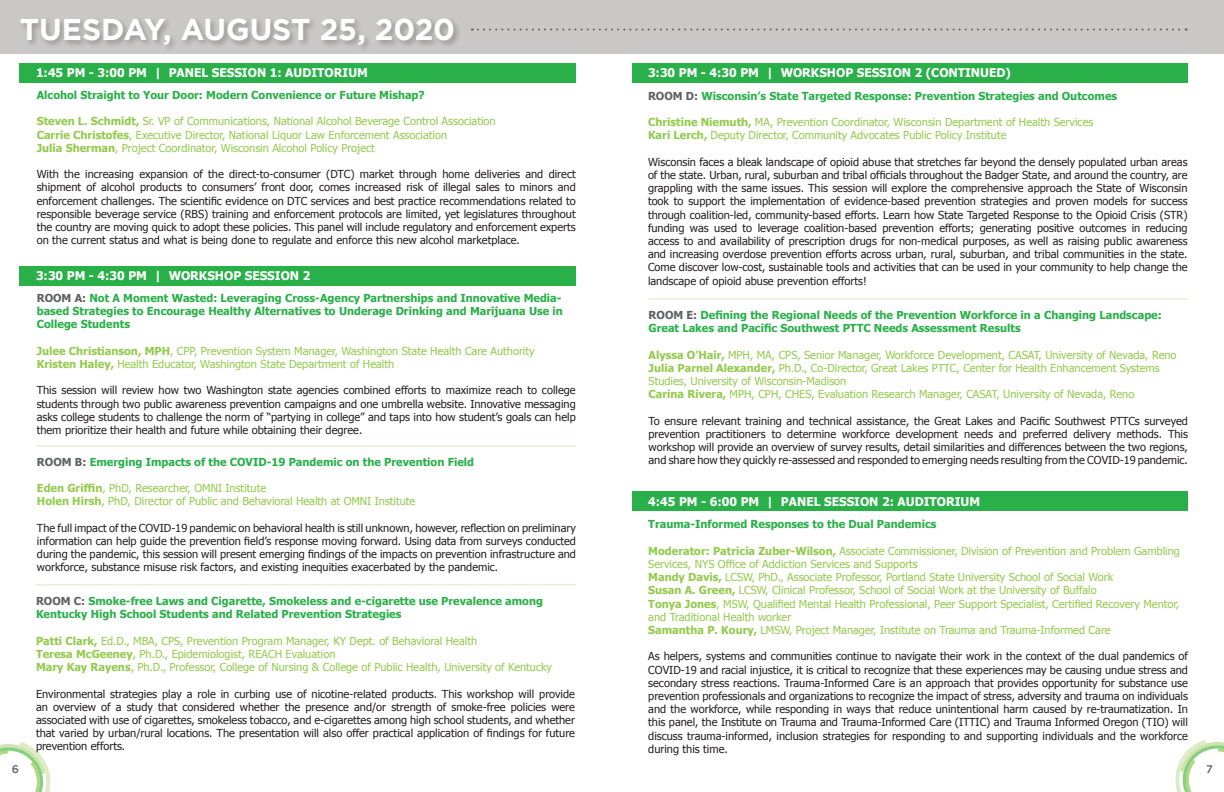
<style>
.page{position:relative;width:1224px;height:792px;background:#fff}
.page>*{position:absolute;margin:0;border:0;box-sizing:border-box;transform-origin:0 0}
.t1{font:700 30px "Gotham";letter-spacing:-.005em;color:#fff}
.t2{font:700 12px "Tahoma";color:#fff}
.t3{font:11px/13.2px "Tahoma";color:#231f20;text-align:justify}
.t4{font:11px/13.2px "Tahoma";color:#94ca4e}
.t5{font:700 11px/13.2px "Tahoma";color:#2ab049}
.t6{font:500 11px "Gotham";color:#606162}
.s1{font-weight:700}
.s2{color:#606162}
</style>
<div class="page">
<svg style="left:0;top:742px;width:51px;height:50px"></svg>
<svg style="left:1175px;top:740px;width:49px;height:52px"></svg>
<div style="left:0;top:0;width:1224px;height:53px;background:#cac7c7"></div>
<div style="left:20px;top:63px;width:556px;height:19px;background:#2ab049"></div>
<div style="left:632px;top:63px;width:556px;height:19px;background:#2ab049"></div>
<div style="left:20px;top:266px;width:556px;height:19px;background:#2ab049"></div>
<div style="left:632px;top:492px;width:556px;height:19px;background:#2ab049"></div>
<div style="left:19px;top:16px;width:443px;height:37px;background:#231f20;opacity:.3"></div>
<hr style="left:36px;top:584px;width:540px;height:1px;background:#daeac3">
<hr style="left:36px;top:445px;width:540px;height:1px;background:#daeac3">
<hr style="left:648px;top:298px;width:540px;height:1px;background:#daeac3">
<svg style="left:472px;top:28px;width:715px;height:2px"></svg>
<p class="t1" style="left:20px;top:12px;width:437px">TUESDAY, AUGUST 25, 2020</p>
<p class="t2" style="left:36px;top:65px;width:333px">1:45 PM - 3:00 PM | PANEL SESSION 1: AUDITORIUM</p>
<p class="t5" style="left:37px;top:88px;width:390px">Alcohol Straight to Your Door: Modern Convenience or Future Mishap?</p>
<p class="t4" style="left:37px;top:114px;width:460px"><span class="s1">Steven L. Schmidt,</span> Sr. VP of Communications, National Alcohol Beverage Control Association</p>
<p class="t4" style="left:37px;top:128px;width:412px"><span class="s1">Carrie Christofes</span>, Executive Director, National Liquor Law Enforcement Association</p>
<p class="t4" style="left:37px;top:141px;width:340px"><span class="s1">Julia Sherman</span>, Project Coordinator, Wisconsin Alcohol Policy Project</p>
<p class="t3" style="left:37px;top:167px;width:541px">With the increasing expansion of the direct-to-consumer (DTC) market through home deliveries and direct shipment of alcohol products to consumers’ front door, comes increased risk of illegal sales to minors and enforcement challenges. The scientific evidence on DTC services and best practice recommendations related to responsible beverage service (RBS) training and enforcement protocols are limited, yet legislatures throughout the country are moving quick to adopt these policies. This panel will include regulatory and enforcement experts on the current status and what is being done to regulate and enforce this new alcohol marketplace.</p>
<p class="t2" style="left:36px;top:267px;width:276px">3:30 PM - 4:30 PM | WORKSHOP SESSION 2</p>
<p class="t5" style="left:37px;top:291px;width:528px;text-align:justify"><span class="s2">ROOM A:</span> Not A Moment Wasted: Leveraging Cross-Agency Partnerships and Innovative Media&shy;based Strategies to Encourage Healthy Alternatives to Underage Drinking and Marijuana Use in College Students</p>
<p class="t4" style="left:37px;top:344px;width:499px"><span class="s1">Julee Christianson, MPH</span>, CPP, Prevention System Manager, Washington State Health Care Authority</p>
<p class="t4" style="left:37px;top:357px;width:359px"><span class="s1">Kristen Haley,</span> Health Educator, Washington State Department of Health</p>
<p class="t3" style="left:37px;top:383px;width:541px">This session will review how two Washington state agencies combined efforts to maximize reach to college students through two public awareness prevention campaigns and one umbrella website. Innovative messaging asks college students to challenge the norm of “partying in college” and taps into how student’s goals can help them prioritize their health and future while obtaining their degree.</p>
<p class="t5" style="left:37px;top:455px;width:439px"><span class="s2">ROOM B:</span> Emerging Impacts of the COVID-19 Pandemic on the Prevention Field</p>
<p class="t4" style="left:37px;top:481px;width:231px"><span class="s1">Eden Griffin</span>, PhD, Researcher, OMNI Institute</p>
<p class="t4" style="left:37px;top:494px;width:380px"><span class="s1">Holen Hirsh</span>, PhD, Director of Public and Behavioral Health at OMNI Institute</p>
<p class="t3" style="left:37px;top:521px;width:541px">The full impact of the COVID-19 pandemic on behavioral health is still unknown, however, reflection on preliminary information can help guide the prevention field’s response moving forward. Using data from surveys conducted during the pandemic, this session will present emerging findings of the impacts on prevention infrastructure and workforce, substance misuse risk factors, and existing inequities exacerbated by the pandemic.</p>
<p class="t5" style="left:36px;top:594px;width:509px"><span class="s2">ROOM C:</span> Smoke-free Laws and Cigarette, Smokeless and e-cigarette use Prevalence among<br>Kentucky High School Students and Related Prevention Strategies</p>
<p class="t4" style="left:36px;top:634px;width:443px"><span class="s1">Patti Clark,</span> Ed.D., MBA, CPS, Prevention Program Manager, KY Dept. of Behavioral Health</p>
<p class="t4" style="left:36px;top:647px;width:301px"><span class="s1">Teresa McGeeney</span>, Ph.D., Epidemiologist, REACH Evaluation</p>
<p class="t4" style="left:36px;top:660px;width:518px"><span class="s1">Mary Kay Rayens</span>, Ph.D., Professor, College of Nursing &amp; College of Public Health, University of Kentucky</p>
<p class="t3" style="left:36px;top:687px;width:541px">Environmental strategies play a role in curbing use of nicotine-related products. This workshop will provide an overview of a study that considered whether the presence and/or strength of smoke-free policies were associated with use of cigarettes, smokeless tobacco, and e-cigarettes among high school students, and whether that varied by urban/rural locations. The presentation will also offer practical application of findings for future prevention efforts.</p>
<p class="t2" style="left:648px;top:65px;width:365px">3:30 PM - 4:30 PM | WORKSHOP SESSION 2 (CONTINUED)</p>
<p class="t5" style="left:648px;top:89px;width:471px"><span class="s2">ROOM D:</span> Wisconsin’s State Targeted Response: Prevention Strategies and Outcomes</p>
<p class="t4" style="left:648px;top:115px;width:447px"><span class="s1">Christine Niemuth,</span> MA, Prevention Coordinator, Wisconsin Department of Health Services</p>
<p class="t4" style="left:648px;top:128px;width:360px"><span class="s1">Kari Lerch,</span> Deputy Director, Community Advocates Public Policy Institute</p>
<p class="t3" style="left:648px;top:155px;width:541px">Wisconsin faces a bleak landscape of opioid abuse that stretches far beyond the densely populated urban areas of the state. Urban, rural, suburban and tribal officials throughout the Badger State, and around the country, are grappling with the same issues. This session will explore the comprehensive approach the State of Wisconsin took to support the implementation of evidence-based prevention strategies and proven models for success through coalition-led, community-based efforts. Learn how State Targeted Response to the Opioid Crisis (STR) funding was used to leverage coalition-based prevention efforts; generating positive outcomes in reducing access to and availability of prescription drugs for non-medical purposes, as well as raising public awareness and increasing overdose prevention efforts across urban, rural, suburban, and tribal communities in the state.<br>Come discover low-cost, sustainable tools and activities that can be used in your community to help change the landscape of opioid abuse prevention efforts!</p>
<p class="t5" style="left:649px;top:308px;width:515px"><span class="s2">ROOM E:</span> Defining the Regional Needs of the Prevention Workforce in a Changing Landscape:<br>Great Lakes and Pacific Southwest PTTC Needs Assessment Results</p>
<p class="t4" style="left:649px;top:348px;width:530px"><span class="s1">Alyssa O’Hair,</span> MPH, MA, CPS, Senior Manager, Workforce Development, CASAT, University of Nevada, Reno</p>
<p class="t4" style="left:649px;top:361px;width:513px"><span class="s1">Julia Parnel Alexander,</span> Ph.D., Co-Director, Great Lakes PTTC, Center for Health Enhancement Systems<br>Studies, University of Wisconsin-Madison</p>
<p class="t4" style="left:649px;top:387px;width:487px"><span class="s1">Carina Rivera,</span> MPH, CPH, CHES, Evaluation Research Manager, CASAT, University of Nevada, Reno</p>
<p class="t3" style="left:649px;top:414px;width:541px">To ensure relevant training and technical assistance, the Great Lakes and Pacific Southwest PTTCs surveyed prevention practitioners to determine workforce development needs and preferred delivery methods. This workshop will provide an overview of survey results, detail similarities and differences between the two regions, and share how they quickly re-assessed and responded to emerging needs resulting from the COVID-19 pandemic.</p>
<p class="t2" style="left:648px;top:493px;width:333px">4:45 PM - 6:00 PM | PANEL SESSION 2: AUDITORIUM</p>
<p class="t5" style="left:648px;top:517px;width:290px">Trauma-Informed Responses to the Dual Pandemics</p>
<p class="t4" style="left:648px;top:544px;width:533px"><span class="s1">Moderator: Patricia Zuber-Wilson,</span> Associate Commissioner, Division of Prevention and Problem Gambling<br>Services, NYS Office of Addiction Services and Supports</p>
<p class="t4" style="left:648px;top:570px;width:467px"><span class="s1">Mandy Davis,</span> LCSW, PhD., Associate Professor, Portland State University School of Social Work</p>
<p class="t4" style="left:648px;top:583px;width:450px"><span class="s1">Susan A. Green,</span> LCSW, Clinical Professor, School of Social Work at the University of Buffalo</p>
<p class="t4" style="left:648px;top:597px;width:532px"><span class="s1">Tonya Jones</span>, MSW, Qualified Mental Health Professional, Peer Support Specialist, Certified Recovery Mentor, and Traditional Health worker</p>
<p class="t4" style="left:648px;top:623px;width:464px"><span class="s1">Samantha P. Koury,</span> LMSW, Project Manager, Institute on Trauma and Trauma-Informed Care</p>
<p class="t3" style="left:648px;top:649px;width:541px">As helpers, systems and communities continue to navigate their work in the context of the dual pandemics of COVID-19 and racial injustice, it is critical to recognize that these experiences may be causing undue stress and secondary stress reactions. Trauma-Informed Care is an approach that provides opportunity for substance use prevention professionals and organizations to recognize the impact of stress, adversity and trauma on individuals and the workforce, while responding in ways that reduce unintentional harm caused by re-traumatization. In this panel, the Institute on Trauma and Trauma-Informed Care (ITTIC) and Trauma Informed Oregon (TIO) will discuss trauma-informed, inclusion strategies for responding to and supporting individuals and the workforce during this time.</p>
<p class="t6" style="left:12px;top:762px;width:9px">6</p>
<p class="t6" style="left:1206px;top:762px;width:8px">7</p>
</div>
